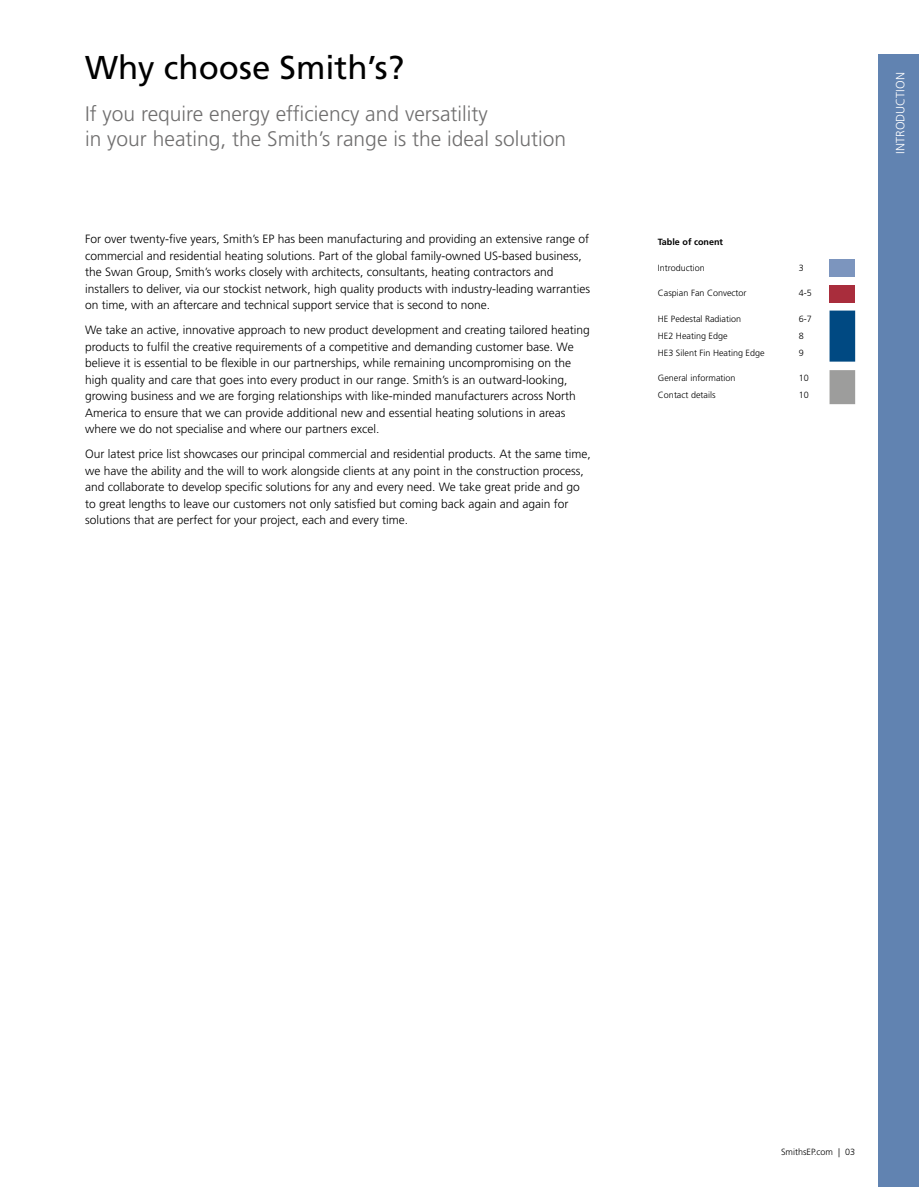
<style>
.page{position:relative;width:919px;height:1187px;background:#fff}
.page>*{position:absolute;margin:0;border:0;box-sizing:border-box;transform-origin:0 0}
.t1{font:33px "Frutiger LT Std";color:#000}
.t2{font:300 21px/25.5px "Frutiger LT Std";color:#706f6f}
.t3{font:300 12px/16.5px "Frutiger LT Std";color:#000}
.t4{font:300 12px "Frutiger LT Std";color:#fff}
.t5{font:300 9px "Frutiger LT Std";color:#000}
.t6{font:700 9px "Frutiger LT Std";color:#000}
</style>
<div class="page">
<div style="left:878px;top:54px;width:40px;height:1132px;background:#6183b1"></div>
<div style="left:829px;top:259px;width:26px;height:17px;background:#7c95be"></div>
<div style="left:829px;top:285px;width:26px;height:17px;background:#a92d3c"></div>
<svg style="left:829px;top:310px;width:26px;height:51px"></svg>
<svg style="left:829px;top:370px;width:26px;height:34px"></svg>
<h1 class="t1" style="left:85px;top:48px;width:321px">Why choose Smith’s?</h1>
<h2 class="t2" style="left:85px;top:101px;width:482px">If you require energy efficiency and versatility<br>in your heating, the Smith’s range is the ideal solution</h2>
<p class="t3" style="left:85px;top:231px;width:506px">For over twenty-five years, Smith’s EP has been manufacturing and providing an extensive range of commercial and residential heating solutions. Part of the global family-owned US-based business, the Swan Group, Smith’s works closely with architects, consultants, heating contractors and installers to deliver, via our stockist network, high quality products with industry-leading warranties on time, with an aftercare and technical support service that is second to none.</p>
<p class="t3" style="left:85px;top:322px;width:506px">We take an active, innovative approach to new product development and creating tailored heating products to fulfil the creative requirements of a competitive and demanding customer base. We believe it is essential to be flexible in our partnerships, while remaining uncompromising on the high quality and care that goes into every product in our range. Smith’s is an outward-looking, growing business and we are forging relationships with like-minded manufacturers across North America to ensure that we can provide additional new and essential heating solutions in areas where we do not specialise and where our partners excel.</p>
<p class="t3" style="left:85px;top:446px;width:507px">Our latest price list showcases our principal commercial and residential products. At the same time, we have the ability and the will to work alongside clients at any point in the construction process, and collaborate to develop specific solutions for any and every need. We take great pride and go to great lengths to leave our customers not only satisfied but coming back again and again for solutions that are perfect for your project, each and every time.</p>
<p class="t6" style="left:658px;top:236px;width:67px">Table of conent</p>
<p class="t5" style="left:658px;top:262px;width:48px">Introduction</p>
<p class="t5" style="left:798px;top:262px;width:7px">3</p>
<p class="t5" style="left:658px;top:288px;width:90px">Caspian Fan Convector</p>
<p class="t5" style="left:798px;top:288px;width:15px">4-5</p>
<p class="t5" style="left:658px;top:313px;width:85px">HE Pedestal Radiation</p>
<p class="t5" style="left:798px;top:313px;width:15px">6-7</p>
<p class="t5" style="left:658px;top:330px;width:71px">HE2 Heating Edge</p>
<p class="t5" style="left:798px;top:330px;width:7px">8</p>
<p class="t5" style="left:658px;top:347px;width:108px">HE3 Silent Fin Heating Edge</p>
<p class="t5" style="left:798px;top:347px;width:7px">9</p>
<p class="t5" style="left:658px;top:373px;width:79px">General information</p>
<p class="t5" style="left:798px;top:373px;width:12px">10</p>
<p class="t5" style="left:658px;top:390px;width:59px">Contact details</p>
<p class="t5" style="left:798px;top:390px;width:12px">10</p>
<p class="t4" style="left:893px;top:154px;width:83px;rotate:-90deg">INTRODUCTION</p>
<p class="t5" style="left:781px;top:1146px;width:76px">SmithsEP.com | 03</p>
</div>
